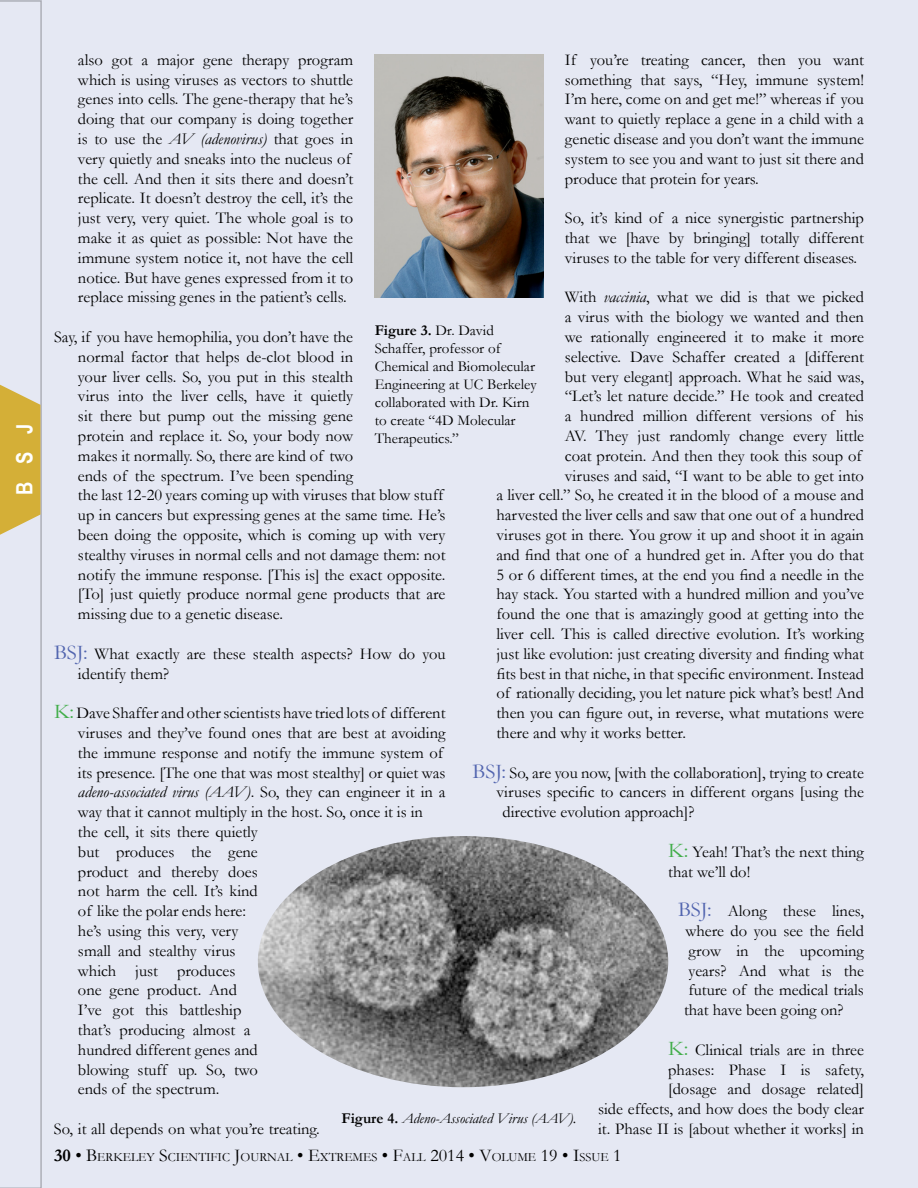
<style>
.page{position:relative;width:918px;height:1188px;background:#fff}
.page>*{position:absolute;margin:0;border:0;box-sizing:border-box;transform-origin:0 0}
.t1{font:700 22.5px "Arial Narrow";color:#fffffe}
.t2{font:16.5px/19.8px "Garamond";color:#000}
.t3{font:15px/18px "Garamond";color:#000}
.t4{font:italic 15px "Garamond";color:#000}
.t5{font:12.6px "Garamond";color:#000}
.s1{font-style:italic}
.s2{font-size:21px;color:#5265af}
.s3{font-size:21px;color:#41ad49}
.s4{font-weight:700}
.s5{font-weight:700;font-style:normal}
.s6{font-weight:700;font-size:18px}
.s7{font-size:18px}
</style>
<div class="page">
<div style="left:42px;top:0;width:876px;height:1188px;background:#e5e8f3"></div>
<div style="left:0;top:0;width:42px;height:1188px;background:#e5e8f3"></div>
<svg style="left:0;top:378px;width:40px;height:164px;background:#d7ba5d"></svg>
<img style="left:375px;top:54px;width:168px;height:243px">
<img style="left:258px;top:836px;width:410px;height:251px">
<h1 class="t1" style="left:8px;top:495px;width:73px;rotate:-90deg">BSJ</h1>
<p class="t2" style="left:565px;top:49px;width:301px;text-align:justify">If you’re treating cancer, then you want something that says, “Hey, immune system!<br>I’m here, come on and get me!” whereas if you want to quietly replace a gene in a child with a genetic disease and you don’t want the immune system to see you and want to just sit there and produce that protein for years.</p>
<p class="t2" style="left:565px;top:208px;width:301px;text-align:justify">So, it’s kind of a nice synergistic partnership that we [have by bringing] totally different viruses to the table for very different diseases.</p>
<p class="t2" style="left:565px;top:287px;width:301px">With <span class="s1">vaccinia</span>, what we did is that we picked</p>
<p class="t2" style="left:565px;top:307px;width:301px">a virus with the biology we wanted and then</p>
<p class="t2" style="left:565px;top:326px;width:301px">we rationally engineered it to make it more</p>
<p class="t2" style="left:565px;top:346px;width:301px">selective. Dave Schaffer created a [different</p>
<p class="t2" style="left:565px;top:366px;width:301px">but very elegant] approach. What he said was,</p>
<p class="t2" style="left:565px;top:386px;width:301px">“Let’s let nature decide.” He took and created</p>
<p class="t2" style="left:565px;top:406px;width:301px">a hundred million different versions of his</p>
<p class="t2" style="left:565px;top:425px;width:301px">AV. They just randomly change every little</p>
<p class="t2" style="left:565px;top:445px;width:299px">coat protein. And then they took this soup of</p>
<p class="t2" style="left:565px;top:465px;width:301px">viruses and said, “I want to be able to get into</p>
<p class="t2" style="left:496px;top:485px;width:369px">a liver cell.” So, he created it in the blood of a mouse and</p>
<p class="t2" style="left:496px;top:505px;width:369px">harvested the liver cells and saw that one out of a hundred</p>
<p class="t2" style="left:496px;top:524px;width:369px">viruses got in there. You grow it up and shoot it in again</p>
<p class="t2" style="left:496px;top:544px;width:369px">and find that one of a hundred get in. After you do that</p>
<p class="t2" style="left:496px;top:564px;width:369px">5 or 6 different times, at the end you find a needle in the</p>
<p class="t2" style="left:496px;top:584px;width:369px">hay stack. You started with a hundred million and you’ve</p>
<p class="t2" style="left:496px;top:604px;width:369px">found the one that is amazingly good at getting into the</p>
<p class="t2" style="left:496px;top:623px;width:369px">liver cell. This is called directive evolution. It’s working</p>
<p class="t2" style="left:496px;top:643px;width:369px">just like evolution: just creating diversity and finding what</p>
<p class="t2" style="left:496px;top:663px;width:369px">fits best in that niche, in that specific environment. Instead</p>
<p class="t2" style="left:496px;top:683px;width:369px">of rationally deciding, you let nature pick what’s best! And</p>
<p class="t2" style="left:496px;top:703px;width:369px">then you can figure out, in reverse, what mutations were</p>
<p class="t2" style="left:496px;top:722px;width:191px">there and why it works better.</p>
<p class="t2" style="left:472px;top:762px;width:393px"><span class="s2">BSJ:</span> So, are you now, [with the collaboration], trying to create</p>
<p class="t2" style="left:496px;top:782px;width:369px">viruses specific to cancers in different organs [using the</p>
<p class="t2" style="left:502px;top:802px;width:193px">directive evolution approach]?</p>
<p class="t2" style="left:668px;top:841px;width:197px"><span class="s3">K:</span> Yeah! That’s the next thing that we’ll do!</p>
<p class="t2" style="left:684px;top:901px;width:182px;text-align:justify;text-indent:-6px"><span class="s2">BSJ:</span> Along these lines, where do you see the field grow in the upcoming years? And what is the future of the medical trials that have been going on?</p>
<p class="t2" style="left:598px;top:1039px;width:267px;text-align:right"><span class="s3">K:</span> Clinical trials are in three<br>phases: Phase I is safety,<br>[dosage and dosage related]<br>side effects, and how does the body clear it. Phase II is [about whether it works] in</p>
<p class="t2" style="left:78px;top:49px;width:277px">also got a major gene therapy program which is using viruses as vectors to shuttle genes into cells. The gene-therapy that he’s doing that our company is doing together is to use the <span class="s1">AV (adenovirus)</span> that goes in very quietly and sneaks into the nucleus of the cell. And then it sits there and doesn’t replicate. It doesn’t destroy the cell, it’s the just very, very quiet. The whole goal is to make it as quiet as possible: Not have the immune system notice it, not have the cell notice. But have genes expressed from it to replace missing genes in the patient’s cells.</p>
<p class="t2" style="left:78px;top:326px;width:369px;text-indent:-24px">Say, if you have hemophilia, you don’t have the<br>normal factor that helps de-clot blood in<br>your liver cells. So, you put in this stealth<br>virus into the liver cells, have it quietly<br>sit there but pump out the missing gene<br>protein and replace it. So, your body now<br>makes it normally. So, there are kind of two<br>ends of the spectrum. I’ve been spending<br>the last 12-20 years coming up with viruses that blow stuff up in cancers but expressing genes at the same time. He’s been doing the opposite, which is coming up with very stealthy viruses in normal cells and not damage them: not notify the immune response. [This is] the exact opposite. [To] just quietly produce normal gene products that are missing due to a genetic disease.</p>
<p class="t2" style="left:78px;top:643px;width:369px;text-indent:-24px"><span class="s2">BSJ:</span> What exactly are these stealth aspects? How do you identify them?</p>
<p class="t2" style="left:78px;top:703px;width:369px;text-indent:-24px"><span class="s3">K:</span> Dave Shaffer and other scientists have tried lots of different viruses and they’ve found ones that are best at avoiding the immune response and notify the immune system of its presence. [The one that was most stealthy] or quiet was <span class="s1">adeno-associated virus (AAV)</span>. So, they can engineer it in a way that it cannot multiply in the host. So, once it is in the cell, it sits there quietly<br>but produces the gene<br>product and thereby does<br>not harm the cell. It’s kind<br>of like the polar ends here:<br>he’s using this very, very<br>small and stealthy virus<br>which just produces<br>one gene product. And<br>I’ve got this battleship<br>that’s producing almost a<br>hundred different genes and<br>blowing stuff up. So, two<br>ends of the spectrum.</p>
<p class="t2" style="left:54px;top:1118px;width:267px">So, it all depends on what you’re treating.</p>
<p class="t3" style="left:375px;top:320px;width:163px"><span class="s4">Figure 3.</span> Dr. David<br>Schaffer, professor of<br>Chemical and Biomolecular<br>Engineering at UC Berkeley collaborated with Dr. Kirn to create “4D Molecular<br>Therapeutics.”</p>
<p class="t4" style="left:341px;top:1108px;width:237px"><span class="s5">Figure 4.</span> Adeno-Associated Virus (AAV).</p>
<p class="t5" style="left:54px;top:1149px;width:569px"><span class="s6">30</span> <span class="s7">• B</span>ERKELEY <span class="s7">S</span>CIENTIFIC <span class="s7">J</span>OURNAL <span class="s7">• E</span>XTREMES <span class="s7">• F</span>ALL <span class="s7">2014 • V</span>OLUME <span class="s7">19 • I</span>SSUE <span class="s7">1</span></p>
</div>
